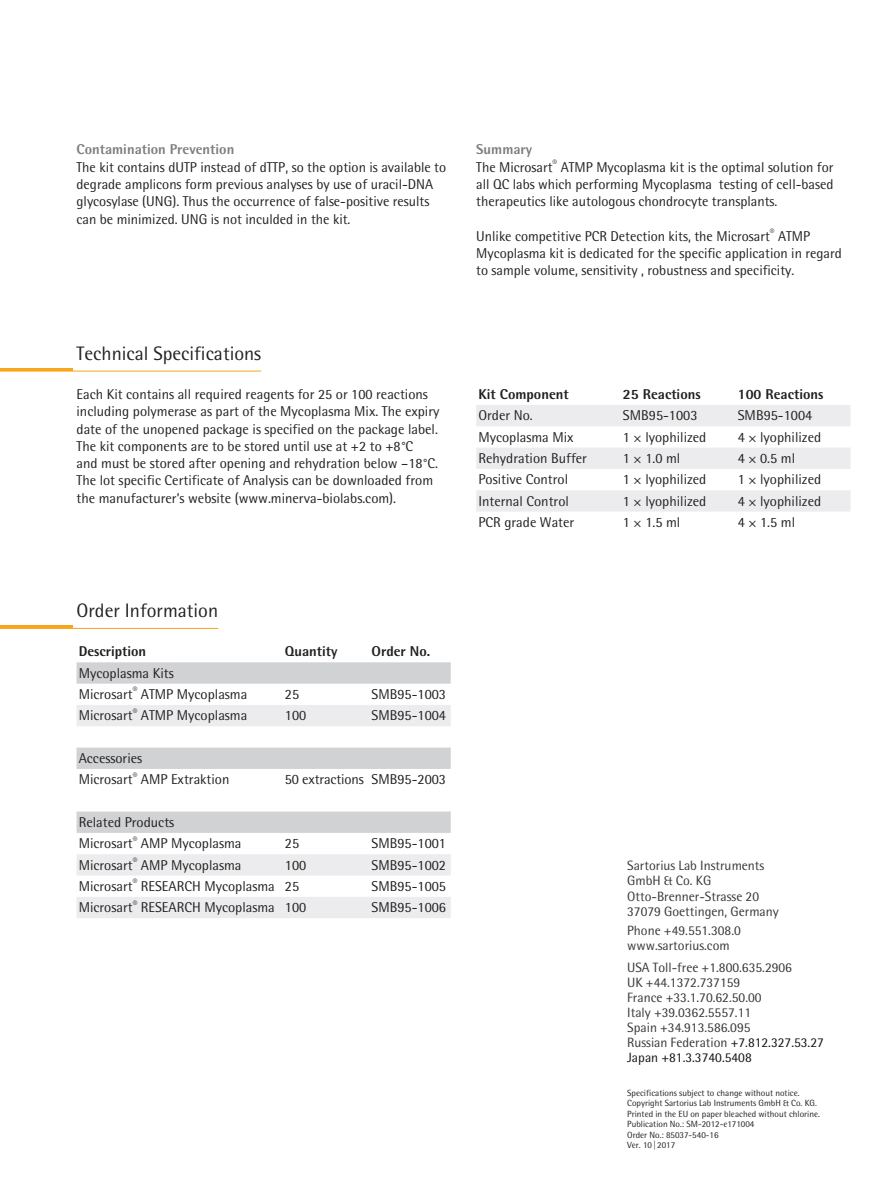
<style>
.page{position:relative;width:893px;height:1191px;background:#fff}
.page>*{position:absolute;margin:0;border:0;box-sizing:border-box;transform-origin:0 0}
.t1{font:19.5px "Sartorius Rotis Sans 2013";color:#231f20}
.t2{font:14.25px/17.2px "Sartorius Rotis Sans 2013";color:#231f20}
.t3{font:800 14.25px "Sartorius Rotis Sans 2013";color:#231f20}
.t4{font:800 14.25px "Sartorius Rotis Sans 2013";color:#7c7e81}
.t5{font:13.5px/15px "Sartorius Rotis Sans 2013";color:#373738}
.t6{font:9px/10.5px "Sartorius Rotis Sans 2013";color:#231f20}
.t7{font:9px/10.5px "Sartorius Rotis Sans 2013";color:#131313}
.s1{font-weight:800;color:#7c7e81}
.s2{color:#131313}
</style>
<div class="page">
<hr style="left:0;top:368px;width:72px;height:3px;background:#f9a51b">
<svg style="left:477px;top:511px;width:373px;height:1px"></svg>
<svg style="left:476px;top:405px;width:374px;height:106px"></svg>
<hr style="left:0;top:371px;width:261px;height:1px;background:#f9a51b">
<hr style="left:0;top:625px;width:72px;height:3px;background:#f9a51b">
<svg style="left:77px;top:662px;width:374px;height:22px;background:#d2d3d5"></svg>
<svg style="left:77px;top:705px;width:374px;height:213px"></svg>
<hr style="left:0;top:628px;width:218px;height:1px;background:#f9a51b">
<p class="t4" style="left:77px;top:141px;width:159px">Contamination Prevention</p>
<p class="t2" style="left:77px;top:158px;width:371px">The kit contains dUTP instead of dTTP, so the option is available to degrade amplicons form previous analyses by use of uracil-DNA glycosylase (UNG). Thus the occurrence of false-positive results can be minimized. UNG is not inculded in the kit.</p>
<h1 class="t1" style="left:77px;top:342px;width:186px">Technical Specifications</h1>
<p class="t2" style="left:476px;top:141px;width:359px"><span class="s1">Summary<br></span>The Microsart<sup>®</sup> ATMP Mycoplasma kit is the optimal solution for all QC labs which performing Mycoplasma testing of cell-based therapeutics like autologous chondrocyte transplants.</p>
<p class="t2" style="left:476px;top:227px;width:367px">Unlike competitive PCR Detection kits, the Microsart<sup>®</sup> ATMP<br>Mycoplasma kit is dedicated for the specific application in regard to sample volume, sensitivity , robustness and specificity.</p>
<p class="t2" style="left:77px;top:385px;width:364px">Each Kit contains all required reagents for 25 or 100 reactions including polymerase as part of the Mycoplasma Mix. The expiry date of the unopened package is specified on the package label.<br>The kit components are to be stored until use at +2 to +8°C<br>and must be stored after opening and rehydration below –18°C.<br>The lot specific Certificate of Analysis can be downloaded from the manufacturer’s website (www.minerva-biolabs.com).</p>
<p class="t3" style="left:478px;top:385px;width:92px">Kit Component</p>
<p class="t3" style="left:623px;top:385px;width:79px">25 Reactions</p>
<p class="t3" style="left:738px;top:385px;width:87px">100 Reactions</p>
<p class="t2" style="left:478px;top:407px;width:56px">Order No.</p>
<p class="t2" style="left:623px;top:407px;width:76px">SMB95-1003</p>
<p class="t2" style="left:738px;top:407px;width:76px">SMB95-1004</p>
<p class="t2" style="left:478px;top:428px;width:97px">Mycoplasma Mix</p>
<p class="t2" style="left:623px;top:428px;width:85px">1 × lyophilized</p>
<p class="t2" style="left:738px;top:428px;width:85px">4 × lyophilized</p>
<p class="t2" style="left:478px;top:449px;width:110px">Rehydration Buffer</p>
<p class="t2" style="left:623px;top:449px;width:59px">1 × 1.0 ml</p>
<p class="t2" style="left:738px;top:449px;width:59px">4 × 0.5 ml</p>
<p class="t2" style="left:478px;top:471px;width:91px">Positive Control</p>
<p class="t2" style="left:623px;top:471px;width:85px">1 × lyophilized</p>
<p class="t2" style="left:738px;top:471px;width:85px">1 × lyophilized</p>
<p class="t2" style="left:478px;top:492px;width:92px">Internal Control</p>
<p class="t2" style="left:623px;top:492px;width:85px">1 × lyophilized</p>
<p class="t2" style="left:738px;top:492px;width:85px">4 × lyophilized</p>
<p class="t2" style="left:478px;top:513px;width:97px">PCR grade Water</p>
<p class="t2" style="left:623px;top:513px;width:59px">1 × 1.5 ml</p>
<p class="t2" style="left:738px;top:513px;width:59px">4 × 1.5 ml</p>
<h1 class="t1" style="left:77px;top:599px;width:143px">Order Information</h1>
<p class="t3" style="left:79px;top:642px;width:69px">Description</p>
<p class="t3" style="left:285px;top:642px;width:54px">Quantity</p>
<p class="t3" style="left:372px;top:642px;width:60px">Order No.</p>
<p class="t2" style="left:79px;top:662px;width:170px;line-height:21.3px">Mycoplasma Kits<br>Microsart<sup>®</sup> ATMP Mycoplasma</p>
<p class="t2" style="left:285px;top:685px;width:16px">25</p>
<p class="t2" style="left:372px;top:685px;width:76px">SMB95-1003</p>
<p class="t2" style="left:79px;top:707px;width:170px">Microsart<sup>®</sup> ATMP Mycoplasma</p>
<p class="t2" style="left:285px;top:707px;width:23px">100</p>
<p class="t2" style="left:372px;top:707px;width:76px">SMB95-1004</p>
<p class="t2" style="left:79px;top:747px;width:152px;line-height:21.3px">Accessories<br>Microsart<sup>®</sup> AMP Extraktion</p>
<p class="t2" style="left:285px;top:770px;width:163px">50 extractions SMB95-2003</p>
<p class="t2" style="left:79px;top:811px;width:164px;line-height:21.3px">Related Products<br>Microsart<sup>®</sup> AMP Mycoplasma</p>
<p class="t2" style="left:285px;top:834px;width:16px">25</p>
<p class="t2" style="left:372px;top:834px;width:76px">SMB95-1001</p>
<p class="t2" style="left:79px;top:856px;width:164px">Microsart<sup>®</sup> AMP Mycoplasma</p>
<p class="t2" style="left:285px;top:856px;width:23px">100</p>
<p class="t2" style="left:372px;top:856px;width:76px">SMB95-1002</p>
<p class="t2" style="left:79px;top:877px;width:222px">Microsart<sup>®</sup> RESEARCH Mycoplasma 25</p>
<p class="t2" style="left:372px;top:877px;width:76px">SMB95-1005</p>
<p class="t2" style="left:79px;top:898px;width:229px">Microsart<sup>®</sup> RESEARCH Mycoplasma 100</p>
<p class="t2" style="left:372px;top:898px;width:76px">SMB95-1006</p>
<p class="t5" style="left:627px;top:858px;width:153px">Sartorius Lab Instruments<br>GmbH &amp; Co. KG<br>Otto-Brenner-Strasse 20<br>37079 Goettingen, Germany</p>
<p class="t5" style="left:627px;top:922px;width:115px">Phone +49.551.308.0 www.sartorius.com</p>
<p class="t5" style="left:627px;top:960px;width:198px">USA Toll-free +1.800.635.2906<br>UK +44.1372.737159<br>France +33.1.70.62.50.00<br>Italy +39.0362.5557.11<br>Spain +34.913.586.095<br>Russian Federation <span class="s2">+7.812.327.53.27<br>Japan +81.3.3740.5408</span></p>
<p class="t7" style="left:627px;top:1090px;width:193px">Copyright Sartorius Lab Instruments GmbH &amp; Co. KG.<br>Printed in the EU on paper bleached without chlorine.<br>Publication No.:<br>Order No.:<br>Ver. 01 | 2017</p>
<p class="t6" style="left:627px;top:1087px;width:194px">Specifications subject to change without notice.<br>Copyright Sartorius Lab Instruments GmbH &amp; Co. KG.<br>Printed in the EU on paper bleached without chlorine.<br>Publication No.: SM-2012-e171004<br>Order No.: 85037-540-16<br>Ver. 10|2017</p>
</div>
